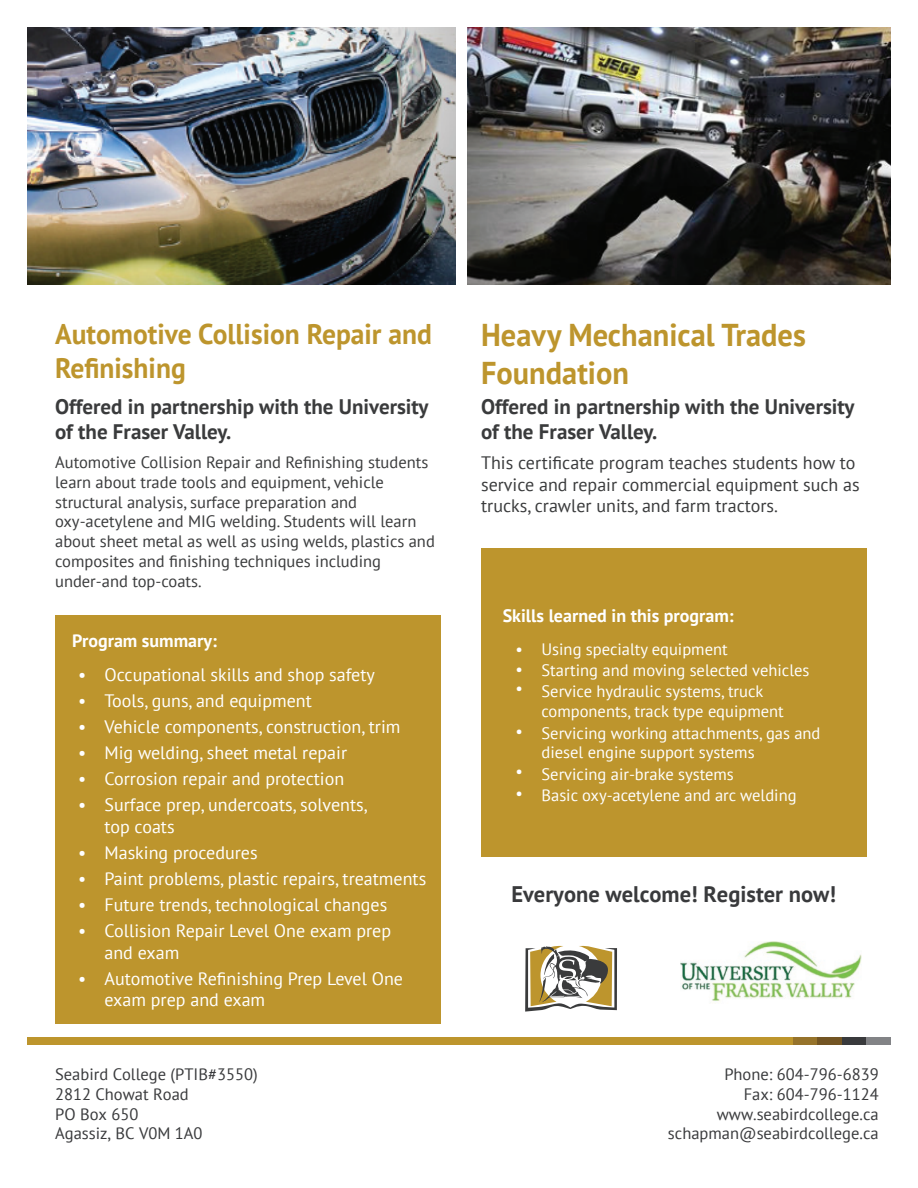
<style>
.page{position:relative;width:918px;height:1188px;background:#fff}
.page>*{position:absolute;margin:0;border:0;box-sizing:border-box;transform-origin:0 0}
.t1{font:700 31.5px/37.8px "PT Sans";color:#bd952d}
.t2{font:700 28.5px/34.2px "PT Sans";color:#bd952d}
.t3{font:700 22.5px "PT Sans";color:#393a3c}
.t4{font:700 21px/25.2px "PT Sans";color:#3a3b3c}
.t5{font:18px/26.1px "PT Sans";color:#fff}
.t6{font:18px/21.6px "PT Sans";color:#3a3b3c}
.t7{font:700 18px "PT Sans";color:#fff}
.t8{font:16.5px/19.8px "PT Sans";color:#3a3b3c}
.t9{font:16.5px/21.3px "PT Sans";color:#fff}
.t10{font:16.5px/19.8px "PT Sans";color:#393a3c}
</style>
<div class="page">
<img style="left:27px;top:27px;width:428px;height:257px">
<svg style="left:525px;top:946px;width:92px;height:66px"></svg>
<img style="left:681px;top:942px;width:180px;height:59px">
<div style="left:27px;top:1037px;width:766px;height:8px;background:#bd952d"></div>
<div style="left:793px;top:1037px;width:25px;height:8px;background:#96732b"></div>
<div style="left:817px;top:1037px;width:25px;height:8px;background:#735523"></div>
<div style="left:842px;top:1037px;width:24px;height:8px;background:#393a3c"></div>
<div style="left:866px;top:1037px;width:25px;height:8px;background:#828386"></div>
<img style="left:467px;top:27px;width:424px;height:257px">
<div style="left:481px;top:548px;width:385px;height:309px;background:#bd952d"></div>
<div style="left:55px;top:615px;width:385px;height:409px;background:#bd952d"></div>
<h2 class="t2" style="left:55px;top:316px;width:378px">Automotive Collision Repair and<br>Refinishing</h2>
<p class="t4" style="left:55px;top:394px;width:375px">Offered in partnership with the University of the Fraser Valley.</p>
<p class="t8" style="left:55px;top:452px;width:381px">Automotive Collision Repair and Refinishing students learn about trade tools and equipment, vehicle structural analysis, surface preparation and oxy-acetylene and MIG welding. Students will learn about sheet metal as well as using welds, plastics and composites and finishing techniques including under-and top-coats.</p>
<p class="t7" style="left:72px;top:628px;width:146px">Program summary:</p>
<p class="t5" style="left:78px;top:661px;width:10px;text-align:justify">• • • • • •</p>
<p class="t5" style="left:105px;top:661px;width:297px">Occupational skills and shop safety Tools, guns, and equipment<br>Vehicle components, construction, trim Mig welding, sheet metal repair Corrosion repair and protection Surface prep, undercoats, solvents,</p>
<p class="t5" style="left:105px;top:813px;width:323px">top coats<br>Masking procedures<br>Paint problems, plastic repairs, treatments<br>Future trends, technological changes<br>Collision Repair Level One exam prep</p>
<p class="t5" style="left:105px;top:939px;width:300px">and exam<br>Automotive Refinishing Prep Level One</p>
<p class="t5" style="left:105px;top:987px;width:162px">exam prep and exam</p>
<p class="t5" style="left:78px;top:839px;width:10px;text-align:justify">• • • •</p>
<p class="t5" style="left:78px;top:965px;width:10px">•</p>
<h1 class="t1" style="left:481px;top:315px;width:326px">Heavy Mechanical Trades<br>Foundation</h1>
<p class="t4" style="left:481px;top:394px;width:375px">Offered in partnership with the University of the Fraser Valley.</p>
<p class="t6" style="left:481px;top:452px;width:380px">This certificate program teaches students how to service and repair commercial equipment such as trucks, crawler units, and farm tractors.</p>
<p class="t7" style="left:503px;top:604px;width:233px">Skills learned in this program:</p>
<p class="t9" style="left:515px;top:639px;width:9px;line-height:19.8px;text-align:justify">• • •</p>
<p class="t9" style="left:515px;top:720px;width:9px">•</p>
<p class="t9" style="left:515px;top:759px;width:9px;line-height:22.8px">• •</p>
<p class="t9" style="left:542px;top:638px;width:269px">Using specialty equipment<br>Starting and moving selected vehicles<br>Service hydraulic systems, truck</p>
<p class="t9" style="left:542px;top:700px;width:280px">components, track type equipment<br>Servicing working attachments, gas and</p>
<p class="t9" style="left:542px;top:742px;width:257px">diesel engine support systems<br>Servicing air-brake systems<br>Basic oxy-acetylene and arc welding</p>
<p class="t3" style="left:511px;top:880px;width:326px">Everyone welcome! Register now!</p>
<p class="t10" style="left:55px;top:1064px;width:204px">Seabird College (PTIB#3550)<br>2812 Chowat Road<br>PO Box 650<br>Agassiz, BC V0M 1A0</p>
<p class="t10" style="left:668px;top:1064px;width:212px;text-align:right">Phone: 604-796-6839<br>Fax: 604-796-1124 www.seabirdcollege.ca schapman@seabirdcollege.ca</p>
</div>
